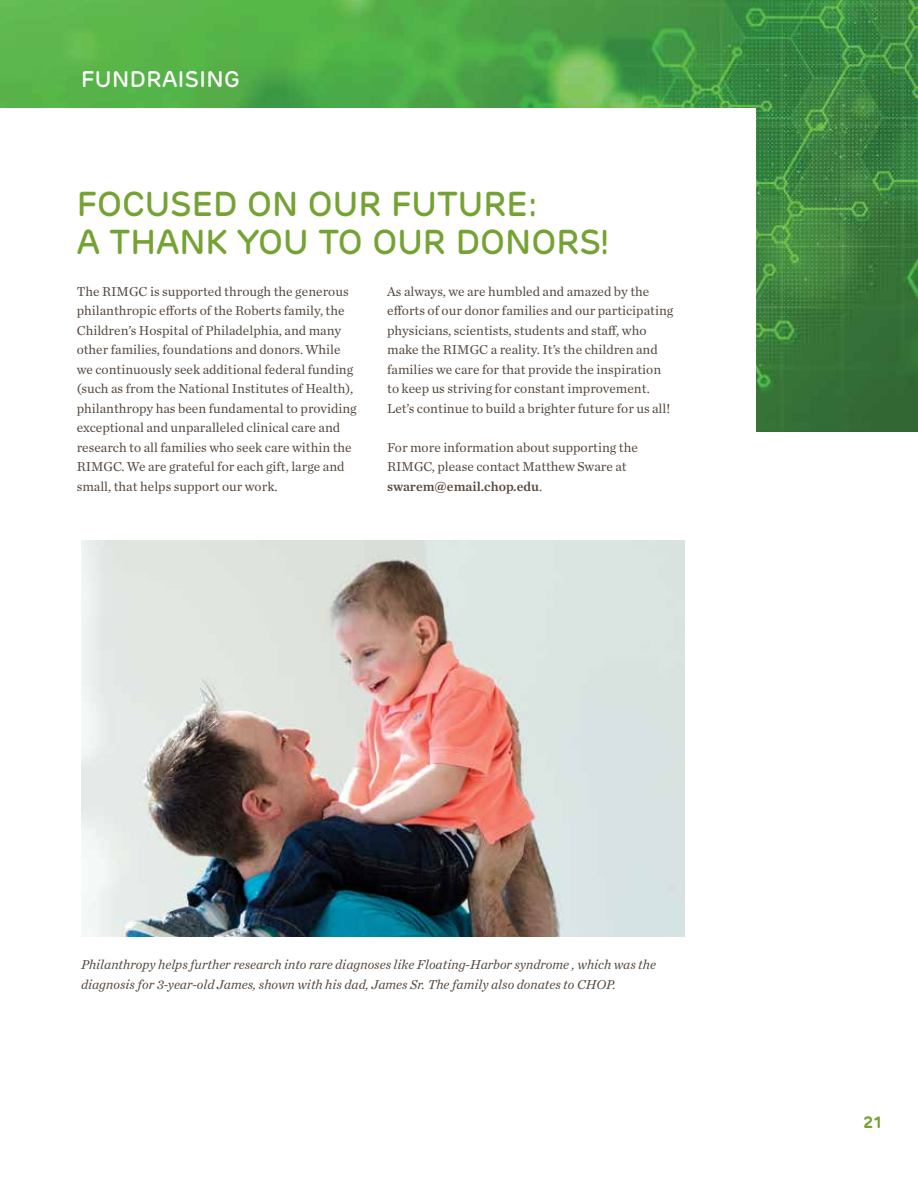
<style>
.page{position:relative;width:918px;height:1188px;background:#fff}
.page>*{position:absolute;margin:0;border:0;box-sizing:border-box;transform-origin:0 0}
.t1{font:500 34.5px/37.5px "Rubrik";color:#74a333}
.t2{font:500 22.5px "Rubrik";letter-spacing:.02em;color:#fff}
.t3{font:600 16.5px "Rubrik";color:#74a333}
.t4{font:13.5px/19.5px "Chronicle Text G1";color:#56483d}
.t5{font:italic 13.5px/19.5px "Chronicle Text G1";color:#56483d}
.t6{font:13.5px "Chronicle Text G1 Semi";color:#56483d}
.s1{font-family:"Chronicle Text G1"}
</style>
<div class="page">
<img style="left:1px;top:0;width:917px;height:432px">
<div style="left:0;top:108px;width:756px;height:338px;background:#fff"></div>
<img style="left:81px;top:540px;width:604px;height:396px">
<img style="left:0;top:0;width:1px;height:432px">
<h2 class="t2" style="left:81px;top:65px;width:160px">FUNDRAISING</h2>
<h1 class="t1" style="left:77px;top:185px;width:534px">FOCUSED ON OUR FUTURE:<br>A THANK YOU TO OUR DONORS!</h1>
<p class="t4" style="left:77px;top:281px;width:282px">The RIMGC is supported through the generous philanthropic efforts of the Roberts family, the Children’s Hospital of Philadelphia, and many other families, foundations and donors. While we continuously seek additional federal funding (such as from the National Institutes of Health), philanthropy has been fundamental to providing exceptional and unparalleled clinical care and research to all families who seek care within the RIMGC. We are grateful for each gift, large and small, that helps support our work.</p>
<p class="t4" style="left:387px;top:281px;width:288px">As always, we are humbled and amazed by the efforts of our donor families and our participating physicians, scientists, students and staff, who make the RIMGC a reality. It’s the children and families we care for that provide the inspiration to keep us striving for constant improvement.<br>Let’s continue to build a brighter future for us all!</p>
<p class="t4" style="left:387px;top:437px;width:252px">For more information about supporting the<br>RIMGC, please contact Matthew Sware at</p>
<p class="t6" style="left:387px;top:476px;width:156px">swarem@email.chop.edu<span class="s1">.</span></p>
<p class="t5" style="left:81px;top:954px;width:576px">Philanthropy helps further research into rare diagnoses like Floating-Harbor syndrome , which was the diagnosis for 3-year-old James, shown with his dad, James Sr. The family also donates to CHOP.</p>
<p class="t3" style="left:864px;top:1112px;width:20px">21</p>
</div>
